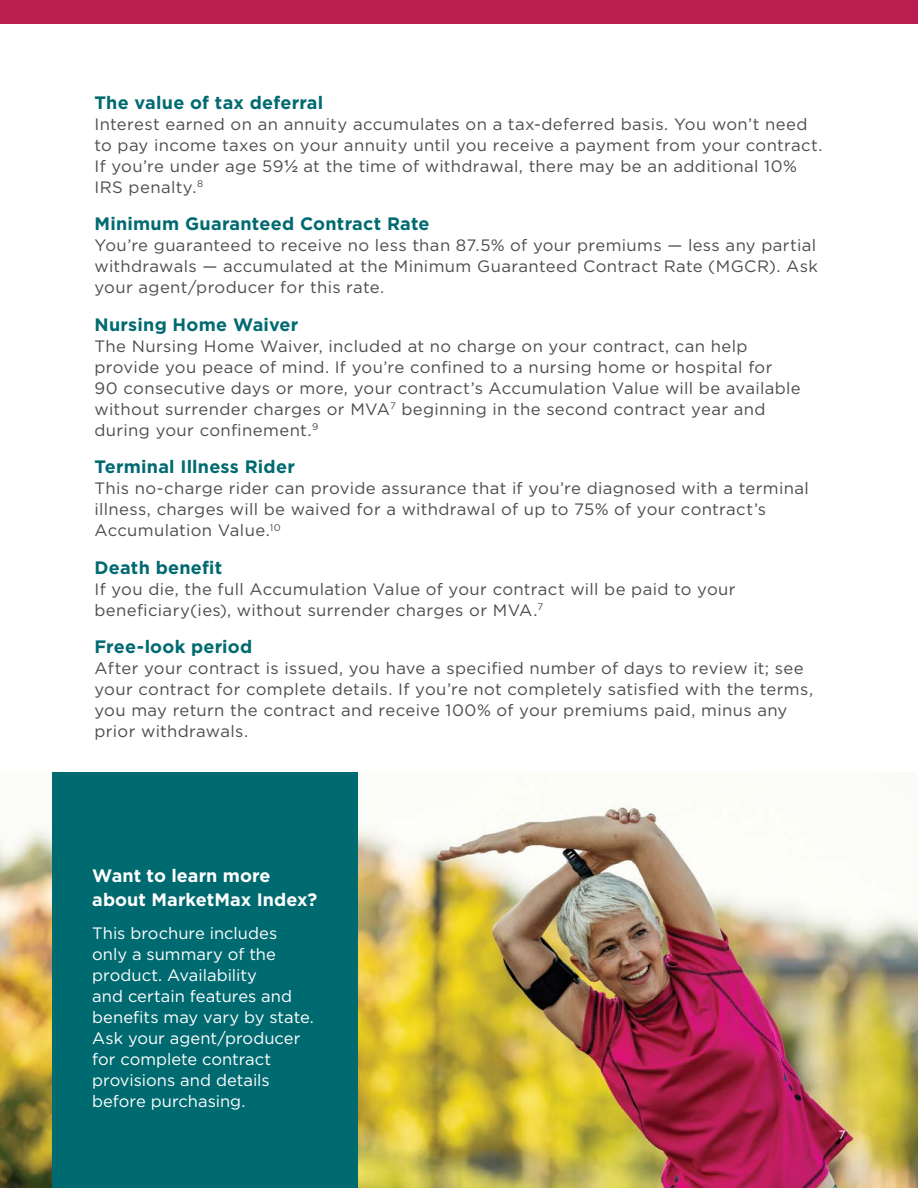
<style>
.page{position:relative;width:918px;height:1188px;background:#fff}
.page>*{position:absolute;margin:0;border:0;box-sizing:border-box;transform-origin:0 0}
.t1{font:700 18px "Gotham";letter-spacing:.015em;color:#006a71}
.t2{font:700 18px/24px "Gotham";letter-spacing:.005em;color:#fff}
.t3{font:16.5px/21px "Gotham";letter-spacing:.02em;color:#4d4d4f}
.t4{font:16.5px/21px "Gotham";color:#fff}
.t5{font:12px "Gotham";color:#fff}
.s1{font-family:"Arial"}
</style>
<div class="page">
<img style="left:358px;top:805px;width:560px;height:383px">
<div style="left:52px;top:772px;width:306px;height:416px;background:#006a71"></div>
<div style="left:0;top:0;width:918px;height:23px;background:#b81e4f"></div>
<img style="left:0;top:828px;width:52px;height:360px">
<p class="t1" style="left:94px;top:91px;width:230px">The value of tax deferral</p>
<p class="t3" style="left:94px;top:113px;width:729px">Interest earned on an annuity accumulates on a tax-deferred basis. You won’t need to pay income taxes on your annuity until you receive a payment from your contract.<br>If you’re under age 59<span class="s1">½</span> at the time of withdrawal, there may be an additional 10% IRS penalty.<sup>8</sup></p>
<p class="t1" style="left:94px;top:212px;width:337px">Minimum Guaranteed Contract Rate</p>
<p class="t3" style="left:94px;top:235px;width:725px;text-align:justify">You’re guaranteed to receive no less than 87.5% of your premiums — less any partial withdrawals — accumulated at the Minimum Guaranteed Contract Rate (MGCR). Ask your agent/producer for this rate.</p>
<p class="t1" style="left:94px;top:313px;width:205px">Nursing Home Waiver</p>
<p class="t3" style="left:94px;top:335px;width:708px">The Nursing Home Waiver, included at no charge on your contract, can help provide you peace of mind. If you’re confined to a nursing home or hospital for<br>90 consecutive days or more, your contract’s Accumulation Value will be available without surrender charges or MVA<sup>7</sup> beginning in the second contract year and during your confinement.<sup>9</sup></p>
<p class="t1" style="left:94px;top:455px;width:202px">Terminal Illness Rider</p>
<p class="t3" style="left:94px;top:478px;width:716px">This no-charge rider can provide assurance that if you’re diagnosed with a terminal illness, charges will be waived for a withdrawal of up to 75% of your contract’s<br>Accumulation Value.<sup>10</sup></p>
<p class="t1" style="left:94px;top:556px;width:129px">Death benefit</p>
<p class="t3" style="left:94px;top:578px;width:643px">If you die, the full Accumulation Value of your contract will be paid to your beneficiary(ies), without surrender charges or MVA.<sup>7</sup></p>
<p class="t1" style="left:94px;top:635px;width:159px">Free-look period</p>
<p class="t3" style="left:94px;top:658px;width:720px">After your contract is issued, you have a specified number of days to review it; see your contract for complete details. If you’re not completely satisfied with the terms, you may return the contract and receive 100% of your premiums paid, minus any prior withdrawals.</p>
<p class="t2" style="left:92px;top:863px;width:227px">Want to learn more about MarketMax Index?</p>
<p class="t4" style="left:92px;top:922px;width:223px">This brochure includes only a summary of the product. Availability<br>and certain features and benefits may vary by state.<br>Ask your agent/producer for complete contract provisions and details before purchasing.</p>
<p class="t5" style="left:839px;top:1127px;width:9px">7</p>
</div>
